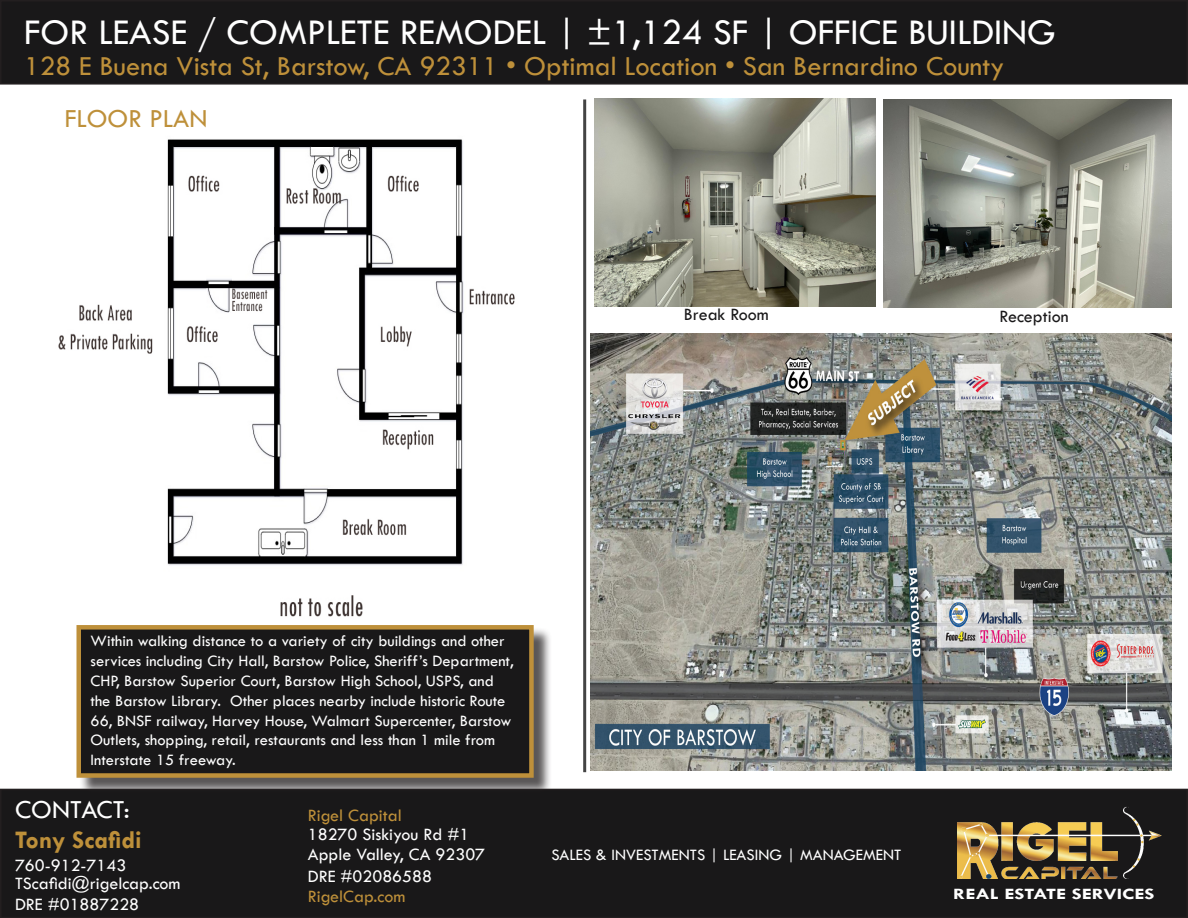
<style>
.page{position:relative;width:1188px;height:918px;background:#fff}
.page>*{position:absolute;margin:0;border:0;box-sizing:border-box;transform-origin:0 0}
.t1{font:37.5px "Tw Cen";color:#fff}
.t2{font:28.5px "Tw Cen";color:#be903a}
.t3{font:27px "Tw Cen";color:#be903a}
.t4{font:27px "Tw Cen";color:#fff}
.t5{font:700 25.5px "Tw Cen";color:#be903a}
.t6{font:18px/19.5px "Tw Cen";color:#fff}
.t7{font:18px "Tw Cen";color:#be903a}
.t8{font:18px "Tw Cen";color:#191819}
.t9{font:16.5px/19.8px "Tw Cen";color:#fff}
.t10{font:700 15.9px "Tw Cen";color:#fff;scale:1.32 1}
</style>
<div class="page">
<img style="left:58px;top:108px;width:533px;height:533px">
<hr style="left:583px;top:99px;width:3px;height:673px;background:#444">
<div style="left:1px;top:1px;width:1186px;height:83px;background:#191819"></div>
<div style="left:0;top:0;width:1188px;height:85px;border:2px solid #231f20"></div>
<div style="left:1px;top:789px;width:1186px;height:129px;background:#191819"></div>
<img style="left:591px;top:334px;width:580px;height:437px">
<img style="left:594px;top:98px;width:281px;height:208px">
<img style="left:884px;top:99px;width:287px;height:208px">
<div style="left:79px;top:628px;width:473px;height:169px;background:#231f20;opacity:.75"></div>
<div style="left:76px;top:625px;width:458px;height:153px;background:#191819;border:4px solid #be903a"></div>
<img style="left:957px;top:806px;width:205px;height:72px">
<h1 class="t1" style="left:24px;top:10px;width:1034px">FOR LEASE / COMPLETE REMODEL | ±1,124 SF | OFFICE BUILDING</h1>
<h2 class="t2" style="left:24px;top:49px;width:982px">128 E Buena Vista St, Barstow, CA 92311 • Optimal Location • San Bernardino County</h2>
<p class="t3" style="left:65px;top:102px;width:144px">FLOOR PLAN</p>
<p class="t9" style="left:91px;top:631px;width:425px">Within walking distance to a variety of city buildings and other services including City Hall, Barstow Police, Sheriff’s Department, CHP, Barstow Superior Court, Barstow High School, USPS, and the Barstow Library. Other places nearby include historic Route 66, BNSF railway, Harvey House, Walmart Supercenter, Barstow Outlets, shopping, retail, restaurants and less than 1 mile from Interstate 15 freeway.</p>
<p class="t8" style="left:684px;top:304px;width:87px">Break Room</p>
<p class="t8" style="left:1000px;top:305px;width:71px">Reception</p>
<h3 class="t4" style="left:15px;top:793px;width:116px">CONTACT:</h3>
<h3 class="t5" style="left:15px;top:825px;width:128px">Tony Scafidi</h3>
<p class="t6" style="left:15px;top:856px;width:167px;line-height:18px">760-912-7143<br>TScafidi@rigelcap.com</p>
<p class="t6" style="left:15px;top:895px;width:126px">DRE #01887228</p>
<p class="t7" style="left:308px;top:804px;width:95px">Rigel Capital</p>
<p class="t6" style="left:308px;top:825px;width:179px">18270 Siskiyou Rd #1<br>Apple Valley, CA 92307</p>
<p class="t6" style="left:308px;top:867px;width:126px">DRE #02086588</p>
<p class="t7" style="left:308px;top:885px;width:99px">RigelCap.com</p>
<p class="t10" style="left:953px;top:884px;width:154px">REAL ESTATE SERVICES</p>
<p class="t9" style="left:551px;top:845px;width:351px">SALES &amp; INVESTMENTS | LEASING | MANAGEMENT</p>
</div>
